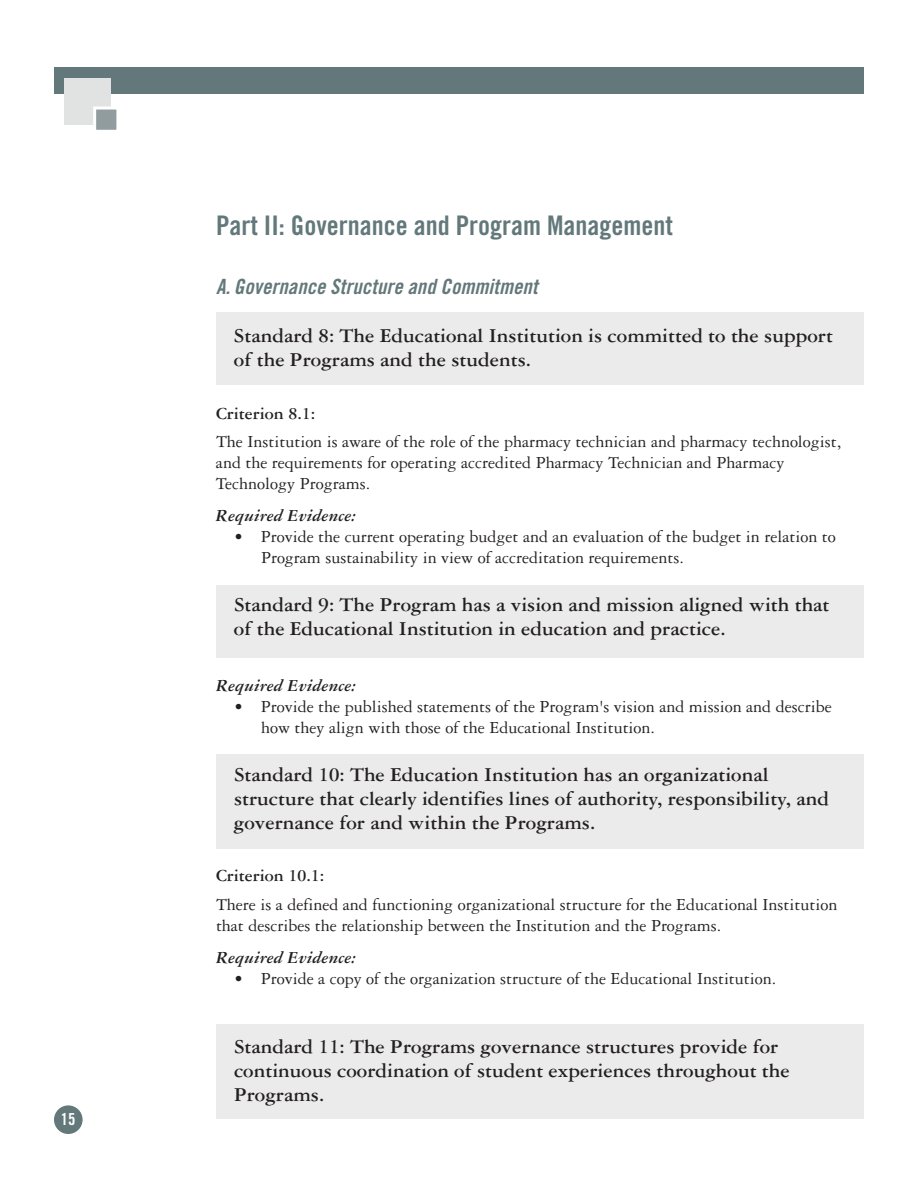
<style>
.page{position:relative;width:918px;height:1188px;background:#fff}
.page>*{position:absolute;margin:0;border:0;box-sizing:border-box;transform-origin:0 0}
.t1{font:27px "Trade Gothic Bold Cond Twenty";color:#63787a}
.t2{font:700 21px/24px "Garamond Three";color:#231f20}
.t3{font:21px "Trade Gothic Bold Cond Twenty Obl";letter-spacing:.005em;color:#63787a}
.t4{font:18px/21px "Garamond Three";color:#231f20}
.t5{font:italic 700 18px "Garamond Three";color:#231f20}
.t6{font:700 18px "Garamond Three";color:#231f20}
.t7{font:16.5px "Trade Gothic Bold Cond Twenty";color:#fff}
</style>
<div class="page">
<div style="left:216px;top:1024px;width:648px;height:95px;background:#ebebeb"></div>
<div style="left:216px;top:585px;width:648px;height:72px;background:#ebebeb"></div>
<div style="left:216px;top:313px;width:648px;height:72px;background:#ebebeb"></div>
<div style="left:216px;top:754px;width:648px;height:95px;background:#ebebeb"></div>
<div style="left:54px;top:68px;width:810px;height:26px;background:#63787a"></div>
<div style="left:54px;top:1105px;width:29px;height:29px;background:#63787a;border-radius:50%"></div>
<div style="left:64px;top:78px;width:47px;height:47px;background:#e1e3e3"></div>
<div style="left:96px;top:110px;width:20px;height:20px;background:#919c9e"></div>
<div style="left:93px;top:107px;width:26px;height:26px;border:3px solid #fff"></div>
<p class="t7" style="left:61px;top:1113px;width:16px">15</p>
<h1 class="t1" style="left:216px;top:216px;width:459px">Part II: Governance and Program Management</h1>
<p class="t3" style="left:216px;top:279px;width:323px">A. Governance Structure and Commitment</p>
<p class="t2" style="left:234px;top:326px;width:601px">Standard 8: The Educational Institution is committed to the support of the Programs and the students.</p>
<p class="t6" style="left:216px;top:407px;width:101px">Criterion 8.1:</p>
<p class="t4" style="left:216px;top:433px;width:627px">The Institution is aware of the role of the pharmacy technician and pharmacy technologist, and the requirements for operating accredited Pharmacy Technician and Pharmacy<br>Technology Programs.</p>
<p class="t5" style="left:216px;top:509px;width:141px">Required Evidence:</p>
<p class="t4" style="left:261px;top:528px;width:576px;text-indent:-27px">• Provide the current operating budget and an evaluation of the budget in relation to<br>Program sustainability in view of accreditation requirements.</p>
<p class="t2" style="left:234px;top:595px;width:597px">Standard 9: The Program has a vision and mission aligned with that of the Educational Institution in education and practice.</p>
<p class="t5" style="left:216px;top:679px;width:141px">Required Evidence:</p>
<p class="t4" style="left:261px;top:698px;width:572px;text-indent:-27px">• Provide the published statements of the Program's vision and mission and describe how they align with those of the Educational Institution.</p>
<p class="t2" style="left:234px;top:764px;width:597px">Standard 10: The Education Institution has an organizational structure that clearly identifies lines of authority, responsibility, and governance for and within the Programs.</p>
<p class="t6" style="left:216px;top:870px;width:110px">Criterion 10.1:</p>
<p class="t4" style="left:216px;top:895px;width:623px">There is a defined and functioning organizational structure for the Educational Institution that describes the relationship between the Institution and the Programs.</p>
<p class="t5" style="left:216px;top:951px;width:141px">Required Evidence:</p>
<p class="t4" style="left:234px;top:969px;width:544px">• Provide a copy of the organization structure of the Educational Institution.</p>
<p class="t2" style="left:234px;top:1036px;width:557px">Standard 11: The Programs governance structures provide for continuous coordination of student experiences throughout the<br>Programs.</p>
</div>
